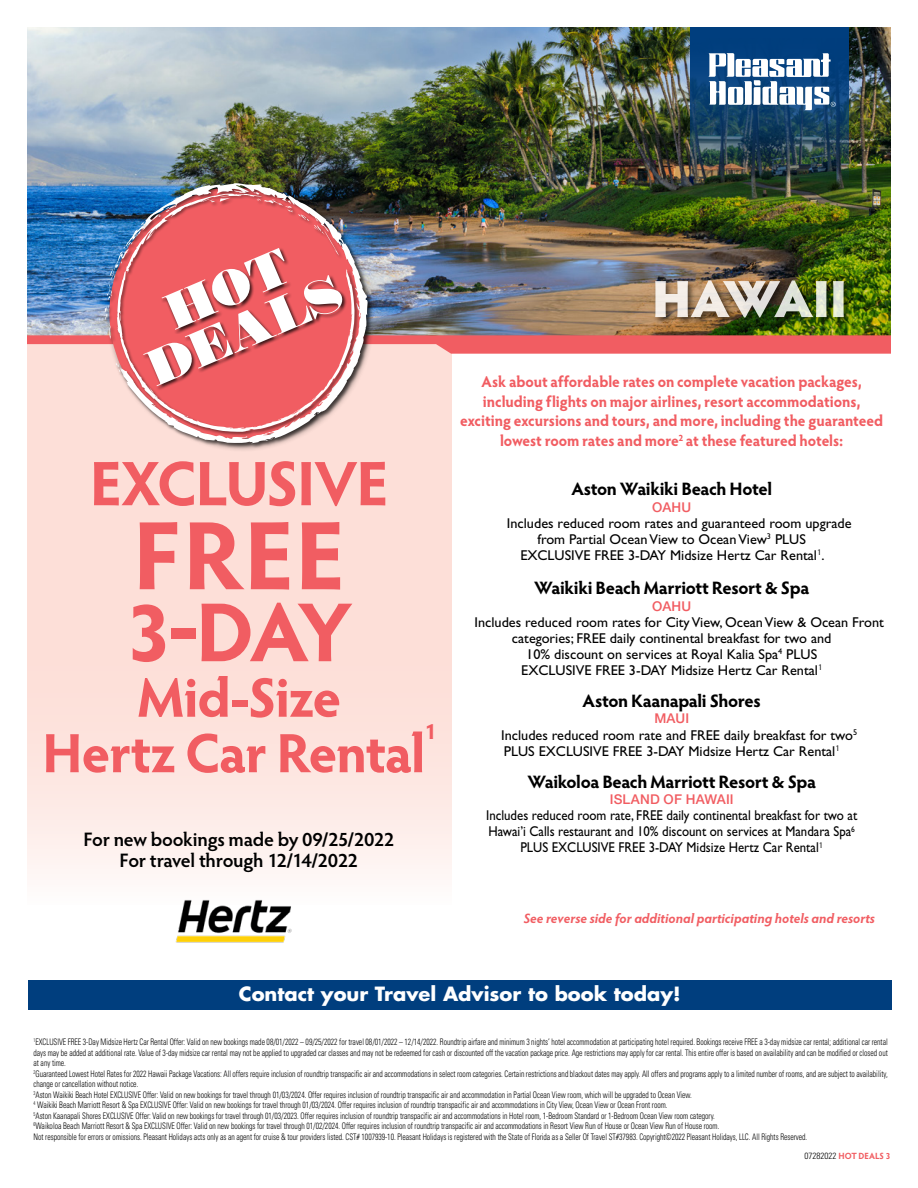
<style>
.page{position:relative;width:918px;height:1188px;background:#fff}
.page>*{position:absolute;margin:0;border:0;box-sizing:border-box;transform-origin:0 0}
.t1{font:700 97.5px "Hypatia Sans Pro";color:#f15d62}
.t2{font:700 84px "Hypatia Sans Pro";color:#f15d62}
.t3{font:700 63px "Hypatia Sans Pro";letter-spacing:-.03em;color:#f15d62}
.t4{font:700 55.5px/55.5px "Hypatia Sans Pro";letter-spacing:-.03em;color:#f15d62;text-align:center}
.t5{font:900 52.5px "Hypatia Sans Pro";letter-spacing:-.02em;color:#fff}
.t6{font:700 21.9px "Hypatia Sans Pro";color:#f15d62}
.t7{font:600 19.5px/21px "Hypatia Sans Pro";letter-spacing:-.015em;color:#000;text-align:center}
.t8{font:700 19.05px "Futura Std";color:#fff}
.t9{font:700 18px "Hypatia Sans Pro";letter-spacing:-.015em;color:#000}
.t10{font:700 18px "Hypatia Sans Pro";letter-spacing:-.035em;color:#000}
.t11{font:700 15.75px/19.5px "Hypatia Sans Pro";letter-spacing:-.005em;color:#f15d62;text-align:center;scale:.95 1}
.t12{font:14.25px/16.2px "Gill Sans Std";color:#000}
.t13{font:14.25px/16.2px "Gill Sans Std";color:#000;text-align:center;scale:.9 1}
.t14{font:italic 700 13.5px "Hypatia Sans Pro";color:#f15d62}
.t15{font:500 13.5px "Helvetica Neue LT Std";letter-spacing:.015em;color:#f15d62}
.t16{font:300 condensed 9px/10.5px "Univers LT Std";letter-spacing:-.005em;color:#000;scale:.85 1}
.t17{font:700 9px "Hypatia Sans Pro";letter-spacing:.005em;color:#f15d62;scale:.95 1}
.s1{font-family:"Univers LT Std";font-weight:300;font-stretch:condensed;color:#000}
</style>
<div class="page">
<img style="left:27px;top:27px;width:864px;height:165px">
<svg style="left:27px;top:354px;width:424px;height:546px;background:#fde4de"></svg>
<img style="left:690px;top:27px;width:159px;height:159px">
<svg style="left:708px;top:53px;width:128px;height:57px"></svg>
<div style="left:107px;top:185px;width:268px;height:267px;background:#000;opacity:.75"></div>
<div style="left:119px;top:182px;width:254px;height:266px;background:#000;opacity:.5"></div>
<img style="left:120px;top:183px;width:248px;height:260px">
<div style="left:115px;top:363px;width:7px;height:7px;background:#fadcd6"></div>
<div style="left:116px;top:193px;width:244px;height:244px;background:#000;opacity:.5"></div>
<svg style="left:117px;top:354px;width:238px;height:78px;background:#ea888a"></svg>
<img style="left:27px;top:192px;width:864px;height:162px">
<img style="left:176px;top:900px;width:116px;height:43px">
<div style="left:28px;top:981px;width:864px;height:29px;background:#003e7e"></div>
<h3 class="t3" style="left:90px;top:439px;width:301px">EXCLUSIVE</h3>
<h1 class="t1" style="left:133px;top:487px;width:214px">FREE</h1>
<h2 class="t2" style="left:126px;top:573px;width:228px">3-DAY</h2>
<h3 class="t4" style="left:42px;top:667px;width:385px">Mid-Size<br>Hertz Car Rental</h3>
<h3 class="t6" style="left:424px;top:716px;width:13px">1</h3>
<h3 class="t7" style="left:83px;top:828px;width:312px">For new bookings made by 09/25/2022<br>For travel through 12/14/2022</h3>
<h3 class="t5" style="left:652px;top:260px;width:197px">HAWAII</h3>
<p class="t11" style="left:460px;top:371px;width:447px">Ask about affordable rates on complete vacation packages, including flights on major airlines, resort accommodations, exciting excursions and tours, and more, including the guaranteed lowest room rates and more<sup>2</sup> at these featured hotels:</p>
<h3 class="t9" style="left:571px;top:476px;width:202px">Aston Waikiki Beach Hotel</h3>
<h3 class="t15" style="left:652px;top:499px;width:41px">OAHU</h3>
<h3 class="t12" style="left:507px;top:515px;width:346px">Includes reduced room rates and guaranteed room upgrade</h3>
<h3 class="t12" style="left:538px;top:531px;width:270px">from Partial Ocean View to Ocean View<sup>3</sup> PLUS</h3>
<h3 class="t12" style="left:520px;top:547px;width:306px">EXCLUSIVE FREE 3-DAY Midsize Hertz Car Rental<sup>1</sup>.</h3>
<h3 class="t9" style="left:534px;top:575px;width:277px">Waikiki Beach Marriott Resort &amp; Spa</h3>
<h3 class="t15" style="left:652px;top:598px;width:41px">OAHU</h3>
<h3 class="t12" style="left:475px;top:614px;width:411px">Includes reduced room rates for City View, Ocean View &amp; Ocean Front</h3>
<h3 class="t12" style="left:512px;top:630px;width:321px">categories; FREE daily continental breakfast for two and</h3>
<h3 class="t12" style="left:526px;top:646px;width:292px">10% discount on services at Royal Kalia Spa<sup>4</sup> PLUS</h3>
<h3 class="t12" style="left:521px;top:662px;width:302px">EXCLUSIVE FREE 3-DAY Midsize Hertz Car Rental<sup>1</sup></h3>
<h3 class="t9" style="left:583px;top:688px;width:180px">Aston Kaanapali Shores</h3>
<h3 class="t15" style="left:654px;top:711px;width:36px">MAUI</h3>
<h3 class="t12" style="left:501px;top:727px;width:358px">Includes reduced room rate and FREE daily breakfast for two<sup>5<br></sup>PLUS EXCLUSIVE FREE 3-DAY Midsize Hertz Car Rental<sup>1</sup></h3>
<h3 class="t10" style="left:527px;top:769px;width:290px">Waikoloa Beach Marriott Resort &amp; Spa</h3>
<h3 class="t15" style="left:610px;top:791px;width:125px">ISLAND OF HAWAII</h3>
<h3 class="t13" style="left:486px;top:807px;width:414px">Includes reduced room rate, FREE daily continental breakfast for two at<br>Hawai’i Calls restaurant and 10% discount on services at Mandara Spa<sup>6<br></sup>PLUS EXCLUSIVE FREE 3-DAY Midsize Hertz Car Rental<sup>1</sup></h3>
<h3 class="t14" style="left:524px;top:909px;width:353px">See reverse side for additional participating hotels and resorts</h3>
<h3 class="t8" style="left:239px;top:981px;width:443px">Contact your Travel Advisor to book today!</h3>
<p class="t16" style="left:33px;top:1037px;width:1007px"><sup>1</sup>EXCLUSIVE FREE 3-Day Midsize Hertz Car Rental Offer: Valid on new bookings made 08/01/2022 – 09/25/2022 for travel 08/01/2022 – 12/14/2022. Roundtrip airfare and minimum 3 nights’ hotel accommodation at participating hotel required. Bookings receive FREE a 3-day midsize car rental; additional car rental days may be added at additional rate. Value of 3-day midsize car rental may not be applied to upgraded car classes and may not be redeemed for cash or discounted off the vacation package price. Age restrictions may apply for car rental. This entire offer is based on availability and can be modified or closed out at any time.<br><sup>2</sup>Guaranteed Lowest Hotel Rates for 2022 Hawaii Package Vacations: All offers require inclusion of roundtrip transpacific air and accommodations in select room categories. Certain restrictions and blackout dates may apply. All offers and programs apply to a limited number of rooms, and are subject to availability, change or cancellation without notice.<br><sup>3</sup>Aston Waikiki Beach Hotel EXCLUSIVE Offer: Valid on new bookings for travel through 01/03/2024. Offer requires inclusion of roundtrip transpacific air and accommodation in Partial Ocean View room, which will be upgraded to Ocean View.<br><sup>4</sup> Waikiki Beach Marriott Resort &amp; Spa EXCLUSIVE Offer: Valid on new bookings for travel through 01/03/2024. Offer requires inclusion of roundtrip transpacific air and accommodations in City View, Ocean View or Ocean Front room.<br><sup>5</sup>Aston Kaanapali Shores EXCLUSIVE Offer: Valid on new bookings for travel through 01/03/2023. Offer requires inclusion of roundtrip transpacific air and accommodations in Hotel room, 1-Bedroom Standard or 1-Bedroom Ocean View room category.<br><sup>6</sup>Waikoloa Beach Marriott Resort &amp; Spa EXCLUSIVE Offer: Valid on new bookings for travel through 01/02/2024. Offer requires inclusion of roundtrip transpacific air and accommodations in Resort View Run of House or Ocean View Run of House room.<br>Not responsible for errors or omissions. Pleasant Holidays acts only as an agent for cruise &amp; tour providers listed. CST# 1007939-10. Pleasant Holidays is registered with the State of Florida as a Seller Of Travel ST#37983. Copyright©2022 Pleasant Holidays, LLC. All Rights Reserved.</p>
<p class="t17" style="left:804px;top:1150px;width:92px"><span class="s1">07282022</span> HOT DEALS 3</p>
</div>
